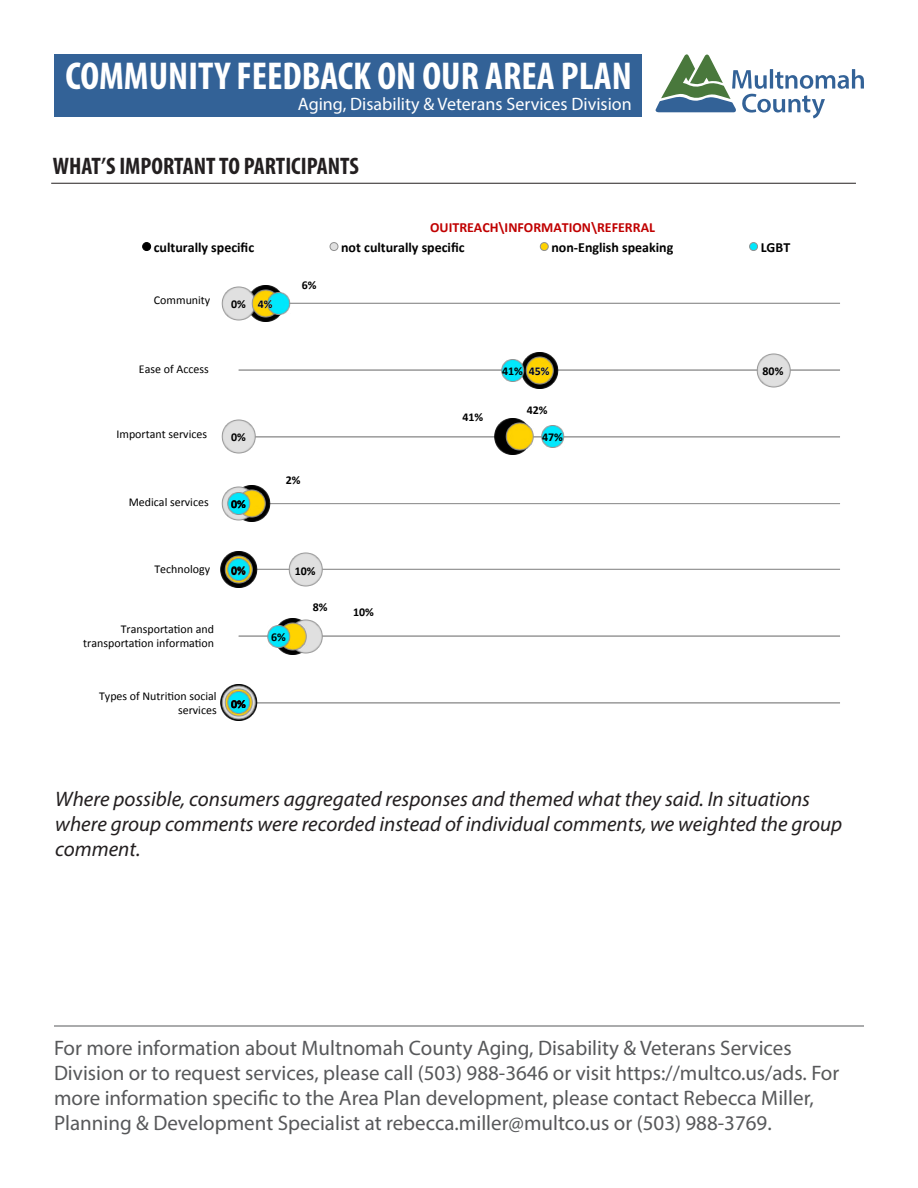
<style>
.page{position:relative;width:918px;height:1188px;background:#fff}
.page>*{position:absolute;margin:0;border:0;box-sizing:border-box;transform-origin:0 0}
.t1{font:700 condensed 39px "Myriad Pro";color:#fff}
.t2{font:700 condensed 24px "Myriad Pro";color:#231f20}
.t3{font:21px/25.2px "Myriad Pro";color:#57585a}
.t4{font:italic 21px/25.2px "Myriad Pro";color:#231f20}
.t5{font:18px "Myriad Pro";color:#fff}
.t6{font:700 13.95px "Calibri";color:#000}
.t7{font:700 13.95px "Calibri";color:#c00000}
.t8{font:12px/14px "Calibri";color:#000;text-align:right}
.t9{font:700 12px "Calibri";color:#000}
</style>
<div class="page">
<div style="left:55px;top:55px;width:587px;height:62px;background:#336297"></div>
<svg style="left:656px;top:54px;width:208px;height:64px"></svg>
<hr style="left:51px;top:183px;width:805px;height:1px;background:#231f20">
<hr style="left:54px;top:1026px;width:810px;height:1px;background:#57585a">
<hr style="left:239px;top:769px;width:601px;height:1px;background:#979797">
<svg style="left:142px;top:242px;width:698px;height:479px"></svg>
<h1 class="t1" style="left:65px;top:51px;width:568px">COMMUNITY FEEDBACK ON OUR AREA PLAN</h1>
<p class="t5" style="left:298px;top:93px;width:335px">Aging, Disability &amp; Veterans Services Division</p>
<p class="t2" style="left:53px;top:151px;width:307px">WHAT’S IMPORTANT TO PARTICIPANTS</p>
<p class="t7" style="left:430px;top:218px;width:226px">OUITREACH\INFORMATION\REFERRAL</p>
<p class="t6" style="left:154px;top:239px;width:102px">culturally specific</p>
<p class="t6" style="left:341px;top:239px;width:125px">not culturally specific</p>
<p class="t6" style="left:551px;top:239px;width:123px">non-English speaking</p>
<p class="t6" style="left:761px;top:239px;width:31px">LGBT</p>
<p class="t9" style="left:302px;top:277px;width:16px">6%</p>
<p class="t8" style="left:154px;top:293px;width:58px">Community</p>
<p class="t9" style="left:231px;top:296px;width:16px">0%</p>
<p class="t9" style="left:258px;top:296px;width:16px">4%</p>
<p class="t8" style="left:139px;top:362px;width:71px">Ease of Access</p>
<p class="t9" style="left:462px;top:409px;width:22px">41%</p>
<p class="t9" style="left:529px;top:363px;width:22px">45%</p>
<p class="t9" style="left:527px;top:402px;width:22px">42%</p>
<p class="t9" style="left:502px;top:363px;width:22px">41%</p>
<p class="t9" style="left:763px;top:363px;width:22px">80%</p>
<p class="t8" style="left:116px;top:427px;width:92px">Important services</p>
<p class="t9" style="left:231px;top:430px;width:16px">0%</p>
<p class="t9" style="left:542px;top:430px;width:22px">47%</p>
<p class="t9" style="left:286px;top:472px;width:16px">2%</p>
<p class="t8" style="left:129px;top:495px;width:82px">Medical services</p>
<p class="t9" style="left:231px;top:496px;width:16px">0%</p>
<p class="t8" style="left:154px;top:562px;width:57px">Technology</p>
<p class="t9" style="left:231px;top:563px;width:16px">0%</p>
<p class="t9" style="left:295px;top:563px;width:22px">10%</p>
<p class="t9" style="left:313px;top:599px;width:16px">8%</p>
<p class="t9" style="left:353px;top:605px;width:22px">10%</p>
<p class="t8" style="left:83px;top:622px;width:132px">Transporta0on and transporta0on informa0on</p>
<p class="t9" style="left:271px;top:629px;width:16px">6%</p>
<p class="t8" style="left:99px;top:689px;width:119px">Types of Nutri0on social services</p>
<p class="t9" style="left:231px;top:696px;width:16px">0%</p>
<p class="t4" style="left:55px;top:786px;width:788px">Where possible, consumers aggregated responses and themed what they said. In situations where group comments were recorded instead of individual comments, we weighted the group comment.</p>
<p class="t3" style="left:54px;top:1035px;width:787px">For more information about Multnomah County Aging, Disability &amp; Veterans Services Division or to request services, please call (503) 988-3646 or visit https://multco.us/ads. For more information specific to the Area Plan development, please contact Rebecca Miller, Planning &amp; Development Specialist at rebecca.miller@multco.us or (503) 988-3769.</p>
</div>
